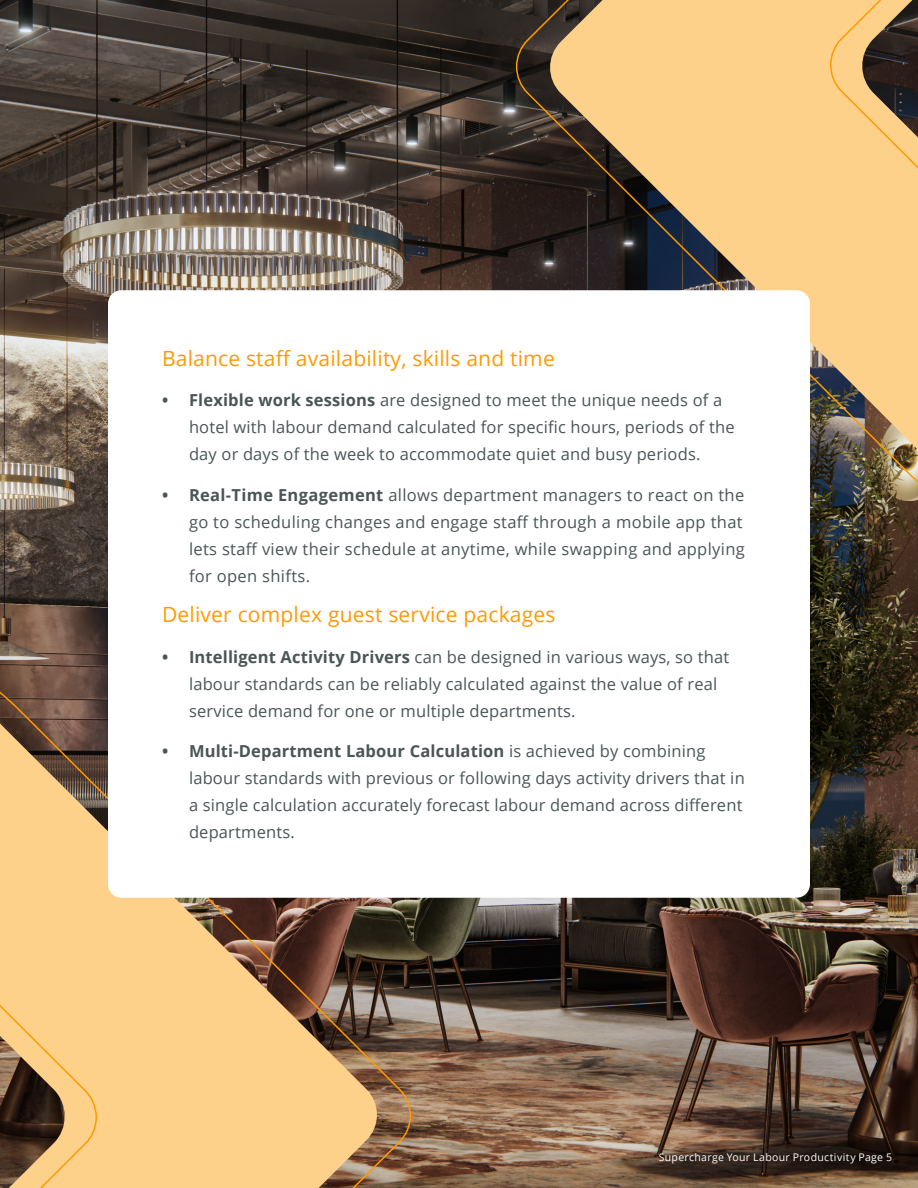
<style>
.page{position:relative;width:918px;height:1188px;background:#fff}
.page>*{position:absolute;margin:0;border:0;box-sizing:border-box;transform-origin:0 0}
.t1{font:21px "Open Sans";letter-spacing:.01em;color:#f90}
.t2{font:16.5px/27px "Open Sans";letter-spacing:.01em;color:#4a5557}
.t3{font:10.5px "Open Sans";letter-spacing:.03em;color:#fff}
.s1{font-weight:700}
</style>
<div class="page">
<img style="left:0;top:0;width:918px;height:1188px">
<svg style="left:0;top:599px;width:412px;height:589px;background:#c39d6c"></svg>
<svg style="left:515px;top:0;width:403px;height:583px;background:#b09265"></svg>
<div style="left:108px;top:290px;width:702px;height:608px;background:#fff;border-radius:14px"></div>
<p class="t1" style="left:162px;top:344px;width:394px">Balance staff availability, skills and time</p>
<p class="t2" style="left:189px;top:388px;width:547px;text-indent:-27px"><span class="s1">• Flexible work sessions</span> are designed to meet the unique needs of a hotel with labour demand calculated for specific hours, periods of the day or days of the week to accommodate quiet and busy periods.</p>
<p class="t2" style="left:189px;top:483px;width:557px;text-indent:-27px"><span class="s1">• Real-Time Engagement</span> allows department managers to react on the go to scheduling changes and engage staff through a mobile app that lets staff view their schedule at anytime, while swapping and applying for open shifts.</p>
<p class="t1" style="left:162px;top:606px;width:395px">Deliver complex guest service packages</p>
<p class="t2" style="left:189px;top:645px;width:542px;text-indent:-27px"><span class="s1">• Intelligent Activity Drivers</span> can be designed in various ways, so that labour standards can be reliably calculated against the value of real service demand for one or multiple departments.</p>
<p class="t2" style="left:189px;top:739px;width:557px;text-indent:-27px"><span class="s1">• Multi-Department Labour Calculation</span> is achieved by combining labour standards with previous or following days activity drivers that in a single calculation accurately forecast labour demand across different departments.</p>
<p class="t3" style="left:659px;top:1153px;width:235px">Supercharge Your Labour Productivity Page 5</p>
</div>
